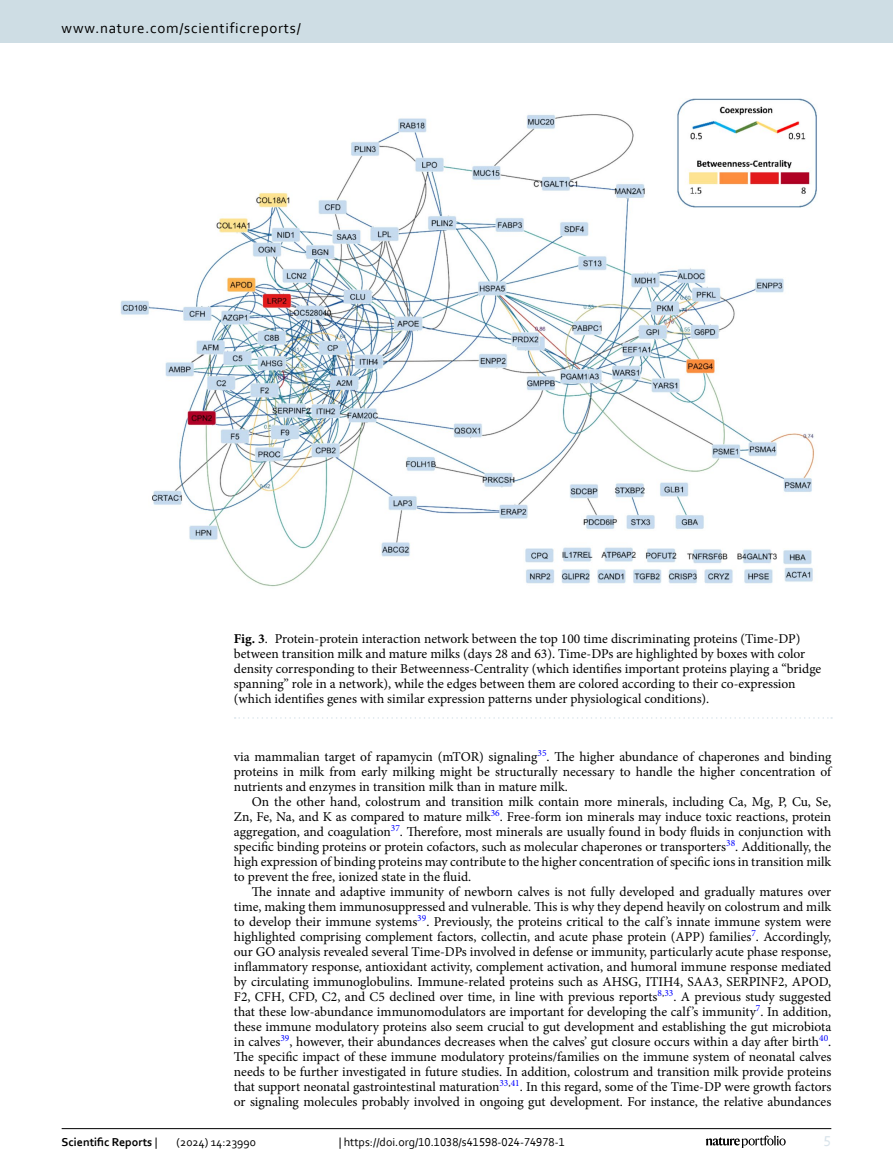
<style>
.page{position:relative;width:893px;height:1174px;background:#fff}
.page>*{position:absolute;margin:0;border:0;box-sizing:border-box;transform-origin:0 0}
.t1{font:15px "Corbel";letter-spacing:.05em;color:#000}
.t2{font:15px "Corbel";color:#d9e4eb}
.Body_Text_Indent{font:13.5px/15px "Minion Pro";color:#000;text-align:justify}
.Figure_Caption{font:13.5px/15px "Minion Pro";color:#000}
.t3{font:12px "Corbel";color:#000}
.t4{font:700 12px "Corbel";color:#000}
.s1{font-weight:700}
.s2{font-weight:400}
</style>
<div class="page">
<img style="left:120px;top:98px;width:697px;height:489px">
<svg style="left:235px;top:717px;width:597px;height:1px"></svg>
<hr style="left:62px;top:1128px;width:769px;height:1px;background:#000">
<svg style="left:706px;top:1135px;width:80px;height:12px"></svg>
<div style="left:0;top:0;width:893px;height:43px;background:#cedde4"></div>
<p class="t1" style="left:62px;top:18px;width:241px">www.nature.com/scientificreports/</p>
<p class="Figure_Caption" style="left:234px;top:631px;width:589px"><span class="s1">Fig. 3</span>. Protein-protein interaction network between the top 100 time discriminating proteins (Time-DP) between transition milk and mature milks (days 28 and 63). Time-DPs are highlighted by boxes with color density corresponding to their Betweenness-Centrality (which identifies important proteins playing a “bridge spanning” role in a network), while the edges between them are colored according to their co-expression (which identifies genes with similar expression patterns under physiological conditions).</p>
<p class="Body_Text_Indent" style="left:234px;top:749px;width:599px">via mammalian target of rapamycin (mTOR) signaling<sup>35</sup>. The higher abundance of chaperones and binding proteins in milk from early milking might be structurally necessary to handle the higher concentration of nutrients and enzymes in transition milk than in mature milk.</p>
<p class="Body_Text_Indent" style="left:234px;top:794px;width:599px;text-indent:18px">On the other hand, colostrum and transition milk contain more minerals, including Ca, Mg, P, Cu, Se, Zn, Fe, Na, and K as compared to mature milk<sup>36</sup>. Free-form ion minerals may induce toxic reactions, protein aggregation, and coagulation<sup>37</sup>. Therefore, most minerals are usually found in body fluids in conjunction with specific binding proteins or protein cofactors, such as molecular chaperones or transporters<sup>38</sup>. Additionally, the high expression of binding proteins may contribute to the higher concentration of specific ions in transition milk to prevent the free, ionized state in the fluid.</p>
<p class="Body_Text_Indent" style="left:234px;top:884px;width:599px;text-indent:18px">The innate and adaptive immunity of newborn calves is not fully developed and gradually matures over time, making them immunosuppressed and vulnerable. This is why they depend heavily on colostrum and milk to develop their immune systems<sup>39</sup>. Previously, the proteins critical to the calf ’s innate immune system were highlighted comprising complement factors, collectin, and acute phase protein (APP) families<sup>7</sup>. Accordingly, our GO analysis revealed several Time-DPs involved in defense or immunity, particularly acute phase response, inflammatory response, antioxidant activity, complement activation, and humoral immune response mediated by circulating immunoglobulins. Immune-related proteins such as AHSG, ITIH4, SAA3, SERPINF2, APOD, F2, CFH, CFD, C2, and C5 declined over time, in line with previous reports<sup>8</sup><sup>,</sup><sup>33</sup>. A previous study suggested that these low-abundance immunomodulators are important for developing the calf ’s immunity<sup>7</sup>. In addition, these immune modulatory proteins also seem crucial to gut development and establishing the gut microbiota in calves<sup>39</sup>, however, their abundances decreases when the calves’ gut closure occurs within a day after birth<sup>40</sup>.<br>The specific impact of these immune modulatory proteins/families on the immune system of neonatal calves needs to be further investigated in future studies. In addition, colostrum and transition milk provide proteins that support neonatal gastrointestinal maturation<sup>33</sup><sup>,</sup><sup>41</sup>. In this regard, some of the Time-DP were growth factors or signaling molecules probably involved in ongoing gut development. For instance, the relative abundances</p>
<p class="t4" style="left:62px;top:1134px;width:97px">Scientific Reports <span class="s2">|</span></p>
<p class="t3" style="left:177px;top:1134px;width:81px">(2024) 14:23990</p>
<p class="t3" style="left:339px;top:1134px;width:228px">| https://doi.org/10.1038/s41598-024-74978-1</p>
<p class="t2" style="left:824px;top:1132px;width:9px">5</p>
</div>
